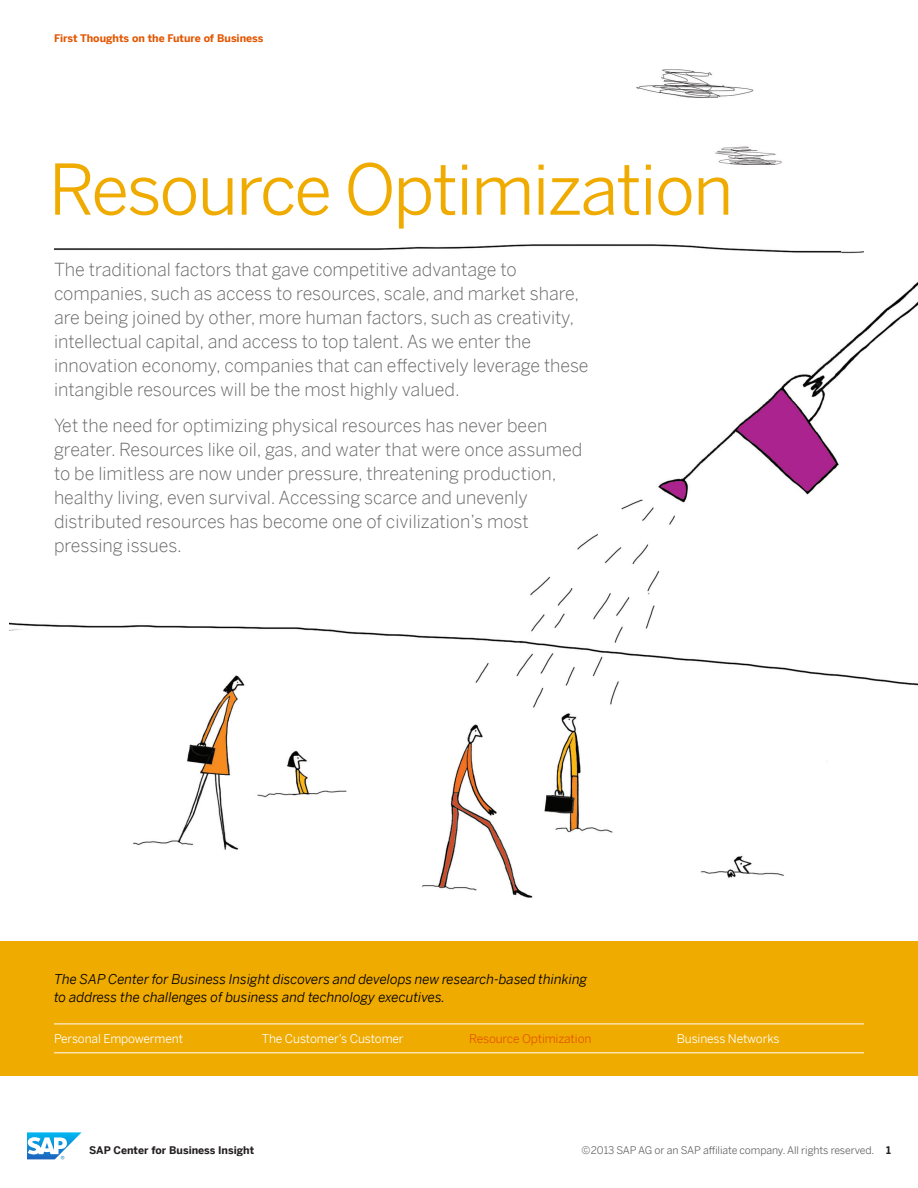
<style>
.page{position:relative;width:918px;height:1188px;background:#fff}
.page>*{position:absolute;margin:0;border:0;box-sizing:border-box;transform-origin:0 0}
.t1{font:69.3px "Benton Sans";letter-spacing:-.025em;color:#f0ab00}
.t2{font:300 18px/24px "Benton Sans";color:#666}
.t3{font:italic 13.5px/18px "Benton Sans";color:#000}
.t4{font:12px "Benton Sans";letter-spacing:-.01em;color:#fff}
.t5{font:12px "Benton Sans";letter-spacing:-.01em;color:#e35500}
.t6{font:10.5px "Benton Sans";letter-spacing:-.01em;color:#666}
.t7{font:700 10.5px "Benton Sans";color:#e35500}
.t8{font:700 10.5px "Benton Sans";color:#231f20}
</style>
<div class="page">
<img style="left:10px;top:281px;width:908px;height:617px">
<div style="left:0;top:941px;width:918px;height:135px;background:#f0ab00"></div>
<img style="left:636px;top:69px;width:146px;height:96px">
<svg style="left:27px;top:1132px;width:55px;height:27px"></svg>
<img style="left:54px;top:244px;width:810px;height:10px">
<hr style="left:54px;top:1052px;width:810px;height:1px;background:#fff">
<hr style="left:54px;top:1024px;width:810px;height:1px;background:#fff">
<img style="left:643px;top:818px;width:255px;height:80px">
<p class="t7" style="left:54px;top:29px;width:211px">First Thoughts on the Future of Business</p>
<p class="t1" style="left:49px;top:130px;width:686px">Resource Optimization</p>
<p class="t2" style="left:54px;top:255px;width:536px">The traditional factors that gave competitive advantage to companies, such as access to resources, scale, and market share, are being joined by other, more human factors, such as creativity, intellectual capital, and access to top talent. As we enter the innovation economy, companies that can effectively leverage these intangible resources will be the most highly valued.</p>
<p class="t2" style="left:54px;top:411px;width:530px">Yet the need for optimizing physical resources has never been greater. Resources like oil, gas, and water that were once assumed to be limitless are now under pressure, threatening production, healthy living, even survival. Accessing scarce and unevenly distributed resources has become one of civilization’s most pressing issues.</p>
<p class="t3" style="left:54px;top:968px;width:535px">The SAP Center for Business Insight discovers and develops new research-based thinking to address the challenges of business and technology executives.</p>
<p class="t4" style="left:54px;top:1028px;width:130px">Personal Empowerment</p>
<p class="t4" style="left:262px;top:1028px;width:143px">The Customer’s Customer</p>
<p class="t5" style="left:469px;top:1028px;width:124px">Resource Optimization</p>
<p class="t4" style="left:677px;top:1028px;width:104px">Business Networks</p>
<p class="t8" style="left:89px;top:1141px;width:166px">SAP Center for Business Insight</p>
<p class="t6" style="left:581px;top:1141px;width:294px">©2013 SAP AG or an SAP affiliate company. All rights reserved.</p>
<p class="t8" style="left:886px;top:1141px;width:6px">1</p>
</div>
